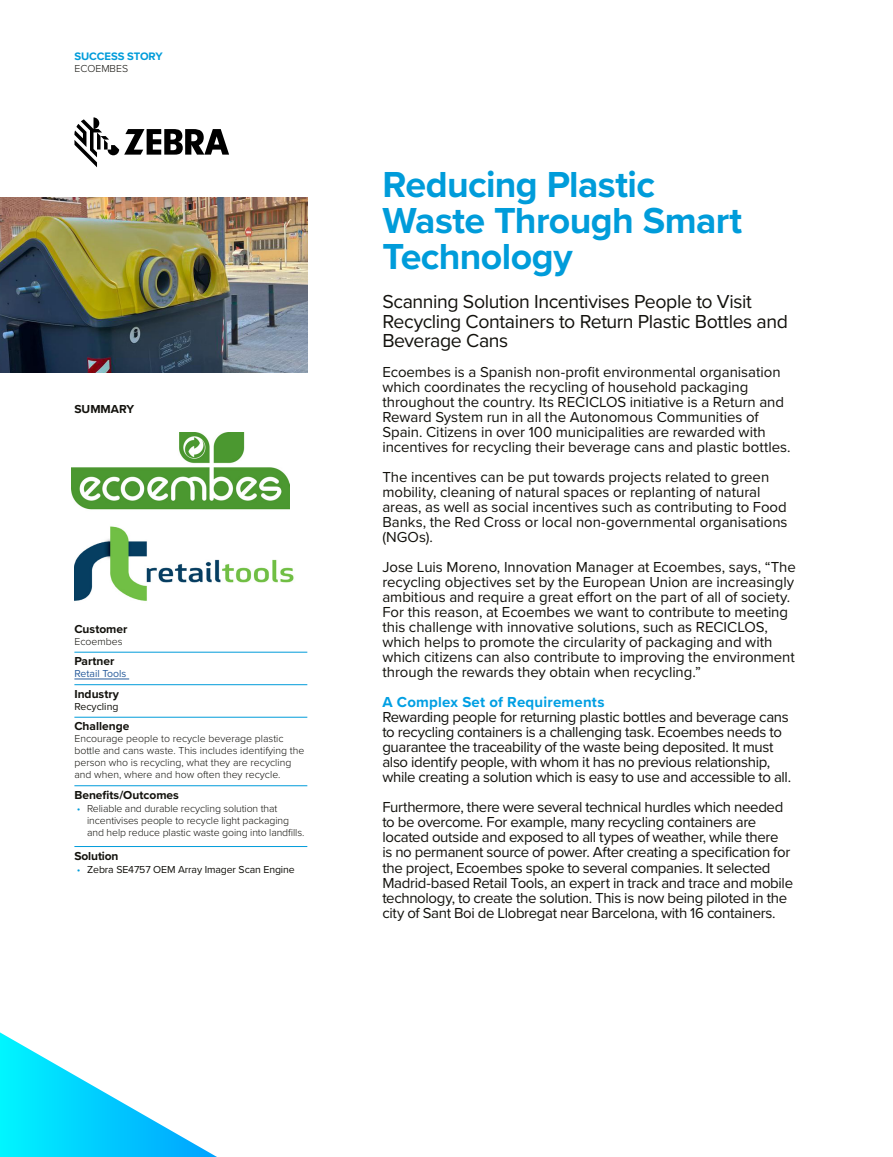
<style>
.page{position:relative;width:893px;height:1157px;background:#fff}
.page>*{position:absolute;margin:0;border:0;box-sizing:border-box;transform-origin:0 0}
.t1{font:700 37.5px/36px "Proxima Nova";letter-spacing:-.02em;color:#009cda}
.t2{font:19.5px/19.5px "Proxima Nova";letter-spacing:-.02em;color:#12110c}
.t3{font:15px/15px "Proxima Nova";letter-spacing:-.01em;color:#12110c}
.t4{font:700 15px "Proxima Nova";letter-spacing:.015em;color:#009fe3}
.t5{font:700 12px "Proxima Nova";color:#12110c}
.t6{font:700 11.25px "Proxima Nova";letter-spacing:-.005em;color:#009cda}
.t7{font:300 10.5px/12px "Proxima Nova";color:#12110c}
.t8{font:10.5px "Proxima Nova";letter-spacing:-.01em;color:#12110c}
.t9{font:10.5px "Proxima Nova";color:#275b9b}
.s1{color:#009cda}
.s2{font-weight:300;color:#009cda}
</style>
<div class="page">
<hr style="left:74px;top:652px;width:233px;height:1px;background:#009cda">
<hr style="left:74px;top:678px;width:55px;height:1px;background:#275b9b">
<hr style="left:74px;top:684px;width:233px;height:1px;background:#009cda">
<hr style="left:74px;top:717px;width:233px;height:1px;background:#009cda">
<hr style="left:74px;top:785px;width:233px;height:1px;background:#009cda">
<hr style="left:74px;top:846px;width:233px;height:1px;background:#009cda">
<svg style="left:0;top:1032px;width:217px;height:125px"></svg>
<svg style="left:74px;top:117px;width:155px;height:50px"></svg>
<img style="left:0;top:198px;width:307px;height:174px">
<img style="left:71px;top:433px;width:218px;height:77px">
<img style="left:74px;top:526px;width:220px;height:75px">
<p class="t6" style="left:74px;top:48px;width:90px">SUCCESS STORY</p>
<p class="t7" style="left:74px;top:62px;width:55px">ECOEMBES</p>
<p class="t5" style="left:74px;top:399px;width:61px">SUMMARY</p>
<p class="t5" style="left:74px;top:620px;width:55px">Customer</p>
<p class="t7" style="left:74px;top:634px;width:50px">Ecoembes</p>
<p class="t5" style="left:74px;top:652px;width:42px">Partner</p>
<p class="t9" style="left:74px;top:666px;width:54px">Retail Tools</p>
<p class="t5" style="left:74px;top:685px;width:46px">Industry</p>
<p class="t8" style="left:74px;top:698px;width:46px">Recycling</p>
<p class="t5" style="left:74px;top:717px;width:57px">Challenge</p>
<p class="t7" style="left:74px;top:732px;width:231px">Encourage people to recycle beverage plastic bottle and cans waste. This includes identifying the person who is recycling, what they are recycling and when, where and how often they recycle.</p>
<p class="t5" style="left:74px;top:786px;width:106px">Benefits/Outcomes</p>
<p class="t7" style="left:87px;top:802px;width:219px;text-indent:-10px"><span class="s1">•</span> Reliable and durable recycling solution that incentivises people to recycle light packaging and help reduce plastic waste going into landfills.</p>
<p class="t5" style="left:74px;top:846px;width:46px">Solution</p>
<p class="t8" style="left:77px;top:861px;width:219px"><span class="s2">•</span> Zebra SE4757 OEM Array Imager Scan Engine</p>
<h1 class="t1" style="left:382px;top:166px;width:361px">Reducing Plastic<br>Waste Through Smart<br>Technology</h1>
<h2 class="t2" style="left:382px;top:291px;width:407px">Scanning Solution Incentivises People to Visit<br>Recycling Containers to Return Plastic Bottles and<br>Beverage Cans</h2>
<p class="t3" style="left:382px;top:364px;width:410px">Ecoembes is a Spanish non-profit environmental organisation which coordinates the recycling of household packaging throughout the country. Its RECICLOS initiative is a Return and Reward System run in all the Autonomous Communities of Spain. Citizens in over 100 municipalities are rewarded with incentives for recycling their beverage cans and plastic bottles.</p>
<p class="t3" style="left:382px;top:469px;width:407px">The incentives can be put towards projects related to green mobility, cleaning of natural spaces or replanting of natural areas, as well as social incentives such as contributing to Food Banks, the Red Cross or local non-governmental organisations (NGOs).</p>
<p class="t3" style="left:382px;top:559px;width:415px">Jose Luis Moreno, Innovation Manager at Ecoembes, says, “The recycling objectives set by the European Union are increasingly ambitious and require a great effort on the part of all of society.<br>For this reason, at Ecoembes we want to contribute to meeting this challenge with innovative solutions, such as RECICLOS, which helps to promote the circularity of packaging and with which citizens can also contribute to improving the environment through the rewards they obtain when recycling.”</p>
<p class="t4" style="left:382px;top:691px;width:224px">A Complex Set of Requirements</p>
<p class="t3" style="left:382px;top:709px;width:410px">Rewarding people for returning plastic bottles and beverage cans to recycling containers is a challenging task. Ecoembes needs to guarantee the traceability of the waste being deposited. It must also identify people, with whom it has no previous relationship, while creating a solution which is easy to use and accessible to all.</p>
<p class="t3" style="left:382px;top:799px;width:412px">Furthermore, there were several technical hurdles which needed to be overcome. For example, many recycling containers are located outside and exposed to all types of weather, while there<br>is no permanent source of power. After creating a specification for the project, Ecoembes spoke to several companies. It selected Madrid-based Retail Tools, an expert in track and trace and mobile technology, to create the solution. This is now being piloted in the city of Sant Boi de Llobregat near Barcelona, with 16 containers.</p>
</div>
